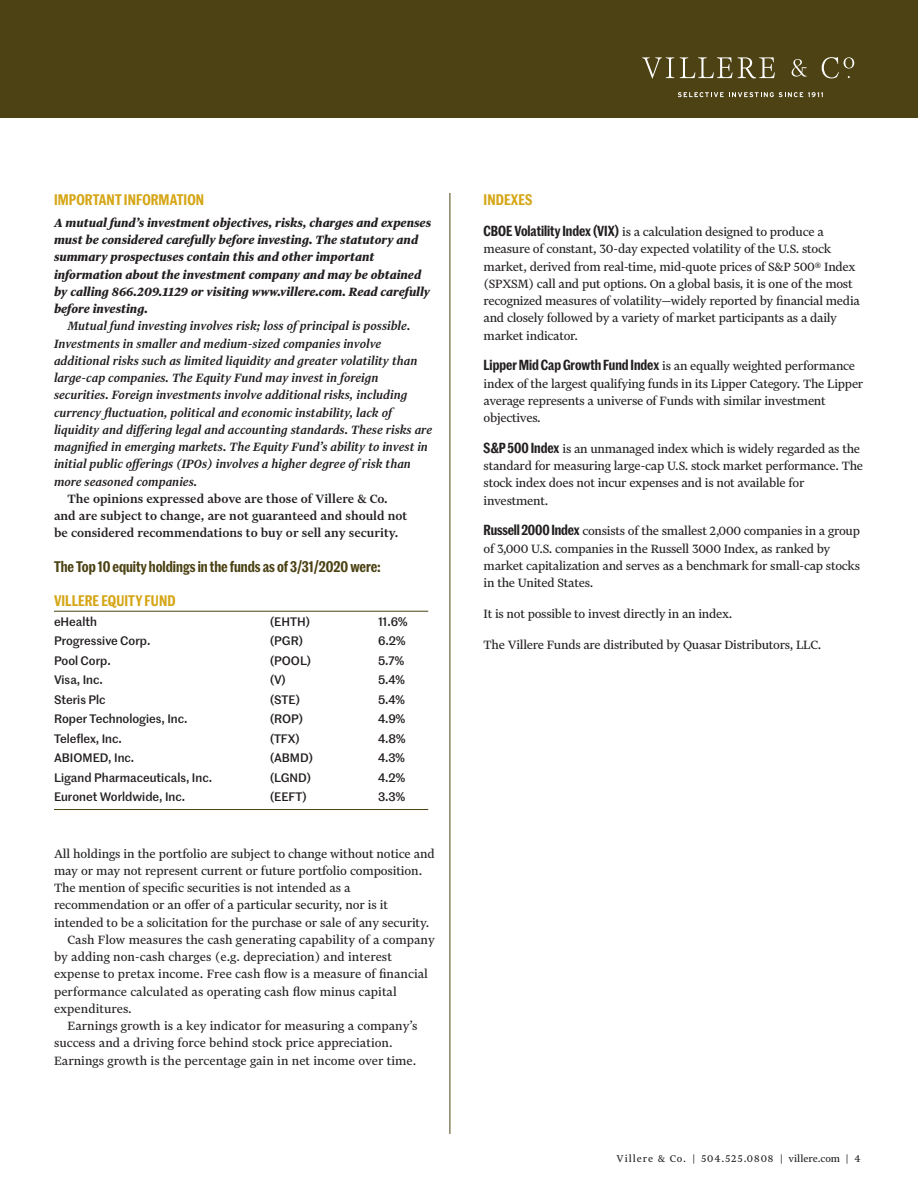
<style>
.page{position:relative;width:918px;height:1188px;background:#fff}
.page>*{position:absolute;margin:0;border:0;box-sizing:border-box;transform-origin:0 0}
.t1{font:600 15px "Marr Sans Cond";color:#4c4214}
.t2{font:600 15px "Marr Sans Cond";letter-spacing:.005em;color:#d5a616}
.t3{font:14.25px/17.2px "Financier Text";letter-spacing:-.02em;color:#231f20}
.t4{font:italic 500 14.25px/17.2px "Financier Text";color:#231f20}
.t5{font:14.25px/17.2px "Financier Text";color:#231f20}
.t6{font:italic 700 14.25px/17.2px "Financier Text";color:#231f20}
.t7{font:500 14.25px/17.2px "Financier Text";color:#231f20}
.t8{font:500 12px "Marr Sans";color:#231f20}
.t9{font:11.7px "Financier Text";letter-spacing:.08em;color:#231f20}
.s1{font-family:"Marr Sans Cond";font-weight:600}
</style>
<div class="page">
<div style="left:0;top:0;width:918px;height:117px;background:#4c4214"></div>
<hr style="left:54px;top:611px;width:374px;height:1px;background:#4c4214">
<hr style="left:54px;top:809px;width:374px;height:1px;background:#4c4214">
<hr style="left:450px;top:193px;width:1px;height:941px;background:#4c4214">
<svg style="left:642px;top:57px;width:32px;height:21px"></svg>
<svg style="left:680px;top:57px;width:95px;height:21px"></svg>
<svg style="left:792px;top:59px;width:15px;height:18px"></svg>
<svg style="left:822px;top:57px;width:32px;height:21px"></svg>
<svg style="left:678px;top:92px;width:145px;height:5px"></svg>
<p class="t2" style="left:54px;top:189px;width:152px">IMPORTANT INFORMATION</p>
<p class="t6" style="left:54px;top:214px;width:379px">A mutual fund’s investment objectives, risks, charges and expenses must be considered carefully before investing. The statutory and summary prospectuses contain this and other important information about the investment company and may be obtained by calling 866.209.1129 or visiting www.villere.com. Read carefully before investing.</p>
<p class="t4" style="left:54px;top:318px;width:380px;text-indent:14px">Mutual fund investing involves risk; loss of principal is possible.<br>Investments in smaller and medium-sized companies involve additional risks such as limited liquidity and greater volatility than large-cap companies. The Equity Fund may invest in foreign securities. Foreign investments involve additional risks, including currency fluctuation, political and economic instability, lack of liquidity and differing legal and accounting standards. These risks are magnified in emerging markets. The Equity Fund’s ability to invest in initial public offerings (IPOs) involves a higher degree of risk than more seasoned companies.</p>
<p class="t7" style="left:54px;top:490px;width:355px;text-indent:14px">The opinions expressed above are those of Villere &amp; Co. and are subject to change, are not guaranteed and should not be considered recommendations to buy or sell any security.</p>
<p class="t1" style="left:54px;top:555px;width:328px">The Top 10 equity holdings in the funds as of 3/31/2020 were:</p>
<p class="t2" style="left:54px;top:590px;width:123px">VILLERE EQUITY FUND</p>
<p class="t8" style="left:54px;top:613px;width:45px">eHealth</p>
<p class="t8" style="left:270px;top:613px;width:41px">(EHTH)</p>
<p class="t8" style="left:378px;top:613px;width:31px">11.6%</p>
<p class="t8" style="left:54px;top:632px;width:98px">Progressive Corp.</p>
<p class="t8" style="left:270px;top:632px;width:34px">(PGR)</p>
<p class="t8" style="left:378px;top:632px;width:29px">6.2%</p>
<p class="t8" style="left:54px;top:652px;width:58px">Pool Corp.</p>
<p class="t8" style="left:270px;top:652px;width:43px">(POOL)</p>
<p class="t8" style="left:378px;top:652px;width:28px">5.7%</p>
<p class="t8" style="left:54px;top:671px;width:50px">Visa, Inc.</p>
<p class="t8" style="left:270px;top:671px;width:17px">(V)</p>
<p class="t8" style="left:378px;top:671px;width:28px">5.4%</p>
<p class="t8" style="left:54px;top:691px;width:53px">Steris Plc</p>
<p class="t8" style="left:270px;top:691px;width:31px">(STE)</p>
<p class="t8" style="left:378px;top:691px;width:28px">5.4%</p>
<p class="t8" style="left:54px;top:710px;width:135px">Roper Technologies, Inc.</p>
<p class="t8" style="left:270px;top:710px;width:34px">(ROP)</p>
<p class="t8" style="left:378px;top:710px;width:29px">4.9%</p>
<p class="t8" style="left:54px;top:730px;width:69px">Teleflex, Inc.</p>
<p class="t8" style="left:270px;top:730px;width:31px">(TFX)</p>
<p class="t8" style="left:378px;top:730px;width:29px">4.8%</p>
<p class="t8" style="left:54px;top:749px;width:82px">ABIOMED, Inc.</p>
<p class="t8" style="left:270px;top:749px;width:44px">(ABMD)</p>
<p class="t8" style="left:378px;top:749px;width:28px">4.3%</p>
<p class="t8" style="left:54px;top:769px;width:160px">Ligand Pharmaceuticals, Inc.</p>
<p class="t8" style="left:270px;top:769px;width:42px">(LGND)</p>
<p class="t8" style="left:378px;top:769px;width:29px">4.2%</p>
<p class="t8" style="left:54px;top:788px;width:133px">Euronet Worldwide, Inc.</p>
<p class="t8" style="left:270px;top:788px;width:38px">(EEFT)</p>
<p class="t8" style="left:378px;top:788px;width:29px">3.3%</p>
<p class="t3" style="left:54px;top:845px;width:382px">All holdings in the portfolio are subject to change without notice and may or may not represent current or future portfolio composition.<br>The mention of specific securities is not intended as a recommendation or an offer of a particular security, nor is it intended to be a solicitation for the purchase or sale of any security.</p>
<p class="t5" style="left:54px;top:931px;width:382px;text-indent:14px">Cash Flow measures the cash generating capability of a company by adding non-cash charges (e.g. depreciation) and interest expense to pretax income. Free cash flow is a measure of financial performance calculated as operating cash flow minus capital expenditures.</p>
<p class="t5" style="left:54px;top:1017px;width:365px;text-indent:14px">Earnings growth is a key indicator for measuring a company’s success and a driving force behind stock price appreciation.<br>Earnings growth is the percentage gain in net income over time.</p>
<p class="t2" style="left:484px;top:189px;width:50px">INDEXES</p>
<p class="t3" style="left:484px;top:223px;width:378px"><span class="s1">CBOE Volatility Index (VIX)</span> is a calculation designed to produce a measure of constant, 30-day expected volatility of the U.S. stock market, derived from real-time, mid-quote prices of S&amp;P 500® Index (SPXSM) call and put options. On a global basis, it is one of the most recognized measures of volatility—widely reported by financial media and closely followed by a variety of market participants as a daily market indicator.</p>
<p class="t3" style="left:484px;top:357px;width:381px"><span class="s1">Lipper Mid Cap Growth Fund Index</span> is an equally weighted performance index of the largest qualifying funds in its Lipper Category. The Lipper average represents a universe of Funds with similar investment objectives.</p>
<p class="t3" style="left:484px;top:440px;width:381px"><span class="s1">S&amp;P 500 Index</span> is an unmanaged index which is widely regarded as the standard for measuring large-cap U.S. stock market performance. The stock index does not incur expenses and is not available for investment.</p>
<p class="t3" style="left:484px;top:522px;width:378px"><span class="s1">Russell 2000 Index</span> consists of the smallest 2,000 companies in a group of 3,000 U.S. companies in the Russell 3000 Index, as ranked by market capitalization and serves as a benchmark for small-cap stocks in the United States.</p>
<p class="t3" style="left:484px;top:605px;width:250px">It is not possible to invest directly in an index.</p>
<p class="t3" style="left:484px;top:636px;width:339px">The Villere Funds are distributed by Quasar Distributors, LLC.</p>
<p class="t9" style="left:617px;top:1152px;width:246px">Villere &amp; Co. | 504.525.0808 | villere.com | 4</p>
</div>
